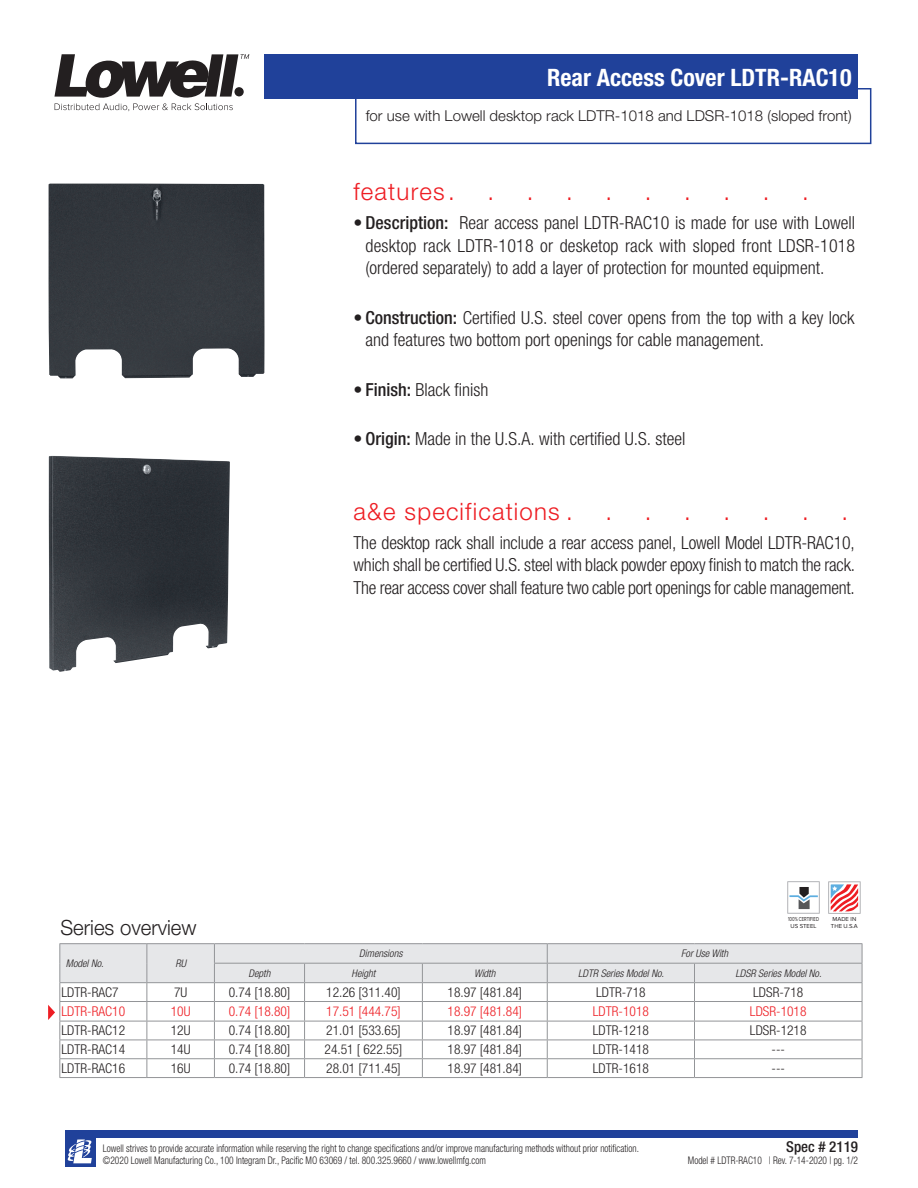
<style>
.page{position:relative;width:918px;height:1188px;background:#fff}
.page>*{position:absolute;margin:0;border:0;box-sizing:border-box;transform-origin:0 0}
.Product_-_Model_No{font:300 24px "Helvetica Neue LT Std";letter-spacing:.05em;color:#ee1d23}
.Product_-_Model_No-2{font:700 condensed 24px "Helvetica Neue LT Std";color:#fff}
.Series_Description{font:300 21px "Helvetica Neue LT Std";color:#231f20}
.Paragraph_titles{font:300 condensed 18px/22.5px "Helvetica Neue LT Std";color:#231f20;text-align:justify}
.A_E_text{font:300 condensed 18px/22.5px "Helvetica Neue LT Std";letter-spacing:-.01em;color:#231f20;text-align:justify}
.Product_-_Model_No-3{font:300 15px "Helvetica Neue LT Std";color:#231f20}
.t1{font:500 condensed 15px "Helvetica Neue LT Std";color:#231f20}
.Table_Body_-_CENTERE{font:300 condensed 13.5px "Helvetica Neue LT Std";color:#231f20}
.Table_Body_-_CENTERE-2{font:300 condensed 13.5px "Helvetica Neue LT Std";color:#ee1d23}
.Table_Body{font:300 condensed 13.5px "Helvetica Neue LT Std";color:#231f20}
.Table_Body-2{font:300 condensed 13.5px "Helvetica Neue LT Std";color:#ee1d23}
.t2{font:300 condensed 10.5px/12px "Helvetica Neue LT Std";color:#231f20;scale:.9 1}
.Table_Header{font:italic 300 condensed 10.5px "Helvetica Neue LT Std";color:#231f20}
.Table_Header_-_CENTE{font:italic 300 condensed 10.5px "Helvetica Neue LT Std";color:#231f20}
.t3{font:6px/7.2px "Proxima Nova";color:#231f20}
.t4{font:6px "Proxima Nova";color:#231f20;scale:.71 1}
.s1{font-weight:500}
</style>
<div class="page">
<div style="left:264px;top:54px;width:594px;height:45px;background:#20419a"></div>
<svg style="left:54px;top:54px;width:195px;height:57px"></svg>
<div style="left:65px;top:1131px;width:793px;height:7px;background:#20419a"></div>
<div style="left:65px;top:1133px;width:30px;height:34px;background:#20419a"></div>
<svg style="left:67px;top:1139px;width:25px;height:24px"></svg>
<svg style="left:355px;top:88px;width:517px;height:57px"></svg>
<svg style="left:787px;top:881px;width:33px;height:33px"></svg>
<svg style="left:828px;top:881px;width:33px;height:33px"></svg>
<hr style="left:59px;top:943px;width:88px;height:1px;background:#939598">
<hr style="left:147px;top:943px;width:67px;height:1px;background:#939598">
<hr style="left:214px;top:943px;width:91px;height:1px;background:#939598">
<hr style="left:305px;top:943px;width:117px;height:1px;background:#939598">
<hr style="left:422px;top:943px;width:125px;height:1px;background:#939598">
<hr style="left:547px;top:943px;width:147px;height:1px;background:#939598">
<hr style="left:694px;top:943px;width:168px;height:1px;background:#939598">
<svg style="left:48px;top:944px;width:815px;height:133px"></svg>
<hr style="left:59px;top:1077px;width:88px;height:1px;background:#939598">
<hr style="left:147px;top:1077px;width:67px;height:1px;background:#939598">
<hr style="left:214px;top:1077px;width:91px;height:1px;background:#939598">
<hr style="left:305px;top:1077px;width:117px;height:1px;background:#939598">
<hr style="left:422px;top:1077px;width:125px;height:1px;background:#939598">
<hr style="left:547px;top:1077px;width:147px;height:1px;background:#939598">
<hr style="left:694px;top:1077px;width:168px;height:1px;background:#939598">
<img style="left:49px;top:184px;width:215px;height:194px">
<img style="left:49px;top:456px;width:181px;height:216px">
<p class="Product_-_Model_No-2" style="left:547px;top:63px;width:306px">Rear Access Cover LDTR-RAC10</p>
<p class="Product_-_Model_No-3" style="left:366px;top:106px;width:487px">for use with Lowell desktop rack LDTR-1018 and LDSR-1018 (sloped front)</p>
<p class="Product_-_Model_No" style="left:354px;top:177px;width:93px">features</p>
<p class="Paragraph_titles" style="left:366px;top:212px;width:491px;text-indent:-12px">• <span class="s1">Description:</span> Rear access panel LDTR-RAC10 is made for use with Lowell desktop rack LDTR-1018 or desketop rack with sloped front LDSR-1018 (ordered separately) to add a layer of protection for mounted equipment.</p>
<p class="Paragraph_titles" style="left:366px;top:306px;width:491px;text-indent:-12px">• <span class="s1">Construction:</span> Certified U.S. steel cover opens from the top with a key lock and features two bottom port openings for cable management.</p>
<p class="Paragraph_titles" style="left:354px;top:378px;width:136px">• <span class="s1">Finish:</span> Black finish</p>
<p class="Paragraph_titles" style="left:354px;top:428px;width:333px">• <span class="s1">Origin:</span> Made in the U.S.A. with certified U.S. steel</p>
<p class="Product_-_Model_No" style="left:354px;top:496px;width:208px">a&amp;e specifications</p>
<p class="A_E_text" style="left:354px;top:531px;width:503px">The desktop rack shall include a rear access panel, Lowell Model LDTR-RAC10, which shall be certified U.S. steel with black powder epoxy finish to match the rack.<br>The rear access cover shall feature two cable port openings for cable management.</p>
<p class="Series_Description" style="left:60px;top:915px;width:138px">Series overview</p>
<p class="Table_Header" style="left:66px;top:957px;width:39px">Model No.</p>
<p class="Table_Header" style="left:175px;top:957px;width:12px">RU</p>
<p class="Table_Header" style="left:359px;top:947px;width:45px">Dimensions</p>
<p class="Table_Header" style="left:681px;top:947px;width:49px">For Use With</p>
<p class="t4" style="left:788px;top:915px;width:45px">100% CERTIFIED</p>
<p class="t3" style="left:790px;top:922px;width:28px">US STEEL</p>
<p class="t3" style="left:831px;top:915px;width:28px">MADE IN<br>THE U.S.A</p>
<p class="Table_Header" style="left:249px;top:967px;width:23px">Depth</p>
<p class="Table_Header" style="left:352px;top:967px;width:25px">Height</p>
<p class="Table_Header" style="left:474px;top:967px;width:23px">Width</p>
<p class="Table_Header" style="left:578px;top:967px;width:87px">LDTR Series Model No.</p>
<p class="Table_Header_-_CENTE" style="left:735px;top:967px;width:88px">LDSR Series Model No.</p>
<p class="Table_Body" style="left:61px;top:984px;width:59px">LDTR-RAC7</p>
<p class="Table_Body_-_CENTERE" style="left:174px;top:984px;width:15px">7U</p>
<p class="Table_Body_-_CENTERE" style="left:229px;top:984px;width:63px">0.74 [18.80]</p>
<p class="Table_Body_-_CENTERE" style="left:326px;top:984px;width:76px">12.26 [311.40]</p>
<p class="Table_Body_-_CENTERE" style="left:448px;top:984px;width:76px">18.97 [481.84]</p>
<p class="Table_Body_-_CENTERE" style="left:596px;top:984px;width:51px">LDTR-718</p>
<p class="Table_Body_-_CENTERE" style="left:753px;top:984px;width:52px">LDSR-718</p>
<p class="Table_Body-2" style="left:61px;top:1004px;width:65px">LDTR-RAC10</p>
<p class="Table_Body_-_CENTERE-2" style="left:171px;top:1004px;width:21px">10U</p>
<p class="Table_Body_-_CENTERE-2" style="left:229px;top:1004px;width:63px">0.74 [18.80]</p>
<p class="Table_Body_-_CENTERE-2" style="left:326px;top:1004px;width:76px">17.51 [444.75]</p>
<p class="Table_Body_-_CENTERE-2" style="left:448px;top:1004px;width:76px">18.97 [481.84]</p>
<p class="Table_Body_-_CENTERE-2" style="left:593px;top:1004px;width:58px">LDTR-1018</p>
<p class="Table_Body_-_CENTERE-2" style="left:750px;top:1004px;width:58px">LDSR-1018</p>
<p class="Table_Body" style="left:61px;top:1023px;width:65px">LDTR-RAC12</p>
<p class="Table_Body_-_CENTERE" style="left:171px;top:1023px;width:21px">12U</p>
<p class="Table_Body_-_CENTERE" style="left:229px;top:1023px;width:63px">0.74 [18.80]</p>
<p class="Table_Body_-_CENTERE" style="left:326px;top:1023px;width:76px">21.01 [533.65]</p>
<p class="Table_Body_-_CENTERE" style="left:448px;top:1023px;width:76px">18.97 [481.84]</p>
<p class="Table_Body_-_CENTERE" style="left:593px;top:1023px;width:58px">LDTR-1218</p>
<p class="Table_Body_-_CENTERE" style="left:750px;top:1023px;width:58px">LDSR-1218</p>
<p class="Table_Body" style="left:61px;top:1042px;width:65px">LDTR-RAC14</p>
<p class="Table_Body_-_CENTERE" style="left:171px;top:1042px;width:21px">14U</p>
<p class="Table_Body_-_CENTERE" style="left:229px;top:1042px;width:63px">0.74 [18.80]</p>
<p class="Table_Body_-_CENTERE" style="left:325px;top:1042px;width:79px">24.51 [ 622.55]</p>
<p class="Table_Body_-_CENTERE" style="left:448px;top:1042px;width:76px">18.97 [481.84]</p>
<p class="Table_Body_-_CENTERE" style="left:593px;top:1042px;width:58px">LDTR-1418</p>
<p class="Table_Body_-_CENTERE" style="left:772px;top:1042px;width:15px">---</p>
<p class="Table_Body" style="left:61px;top:1060px;width:65px">LDTR-RAC16</p>
<p class="Table_Body_-_CENTERE" style="left:171px;top:1060px;width:21px">16U</p>
<p class="Table_Body_-_CENTERE" style="left:229px;top:1060px;width:63px">0.74 [18.80]</p>
<p class="Table_Body_-_CENTERE" style="left:326px;top:1060px;width:76px">28.01 [711.45]</p>
<p class="Table_Body_-_CENTERE" style="left:448px;top:1060px;width:76px">18.97 [481.84]</p>
<p class="Table_Body_-_CENTERE" style="left:593px;top:1060px;width:58px">LDTR-1618</p>
<p class="Table_Body_-_CENTERE" style="left:772px;top:1060px;width:15px">---</p>
<p class="t2" style="left:103px;top:1143px;width:597px">Lowell strives to provide accurate information while reserving the right to change specifications and/or improve manufacturing methods without prior notification. ©2020 Lowell Manufacturing Co., 100 Integram Dr., Pacific MO 63069 / tel. 800.325.9660 / www.lowellmfg.com</p>
<p class="t1" style="left:786px;top:1138px;width:73px">Spec # 2119</p>
<p class="t2" style="left:688px;top:1155px;width:191px">Model # LDTR-RAC10 | Rev. 7-14-2020 | pg. 1/2</p>
</div>
